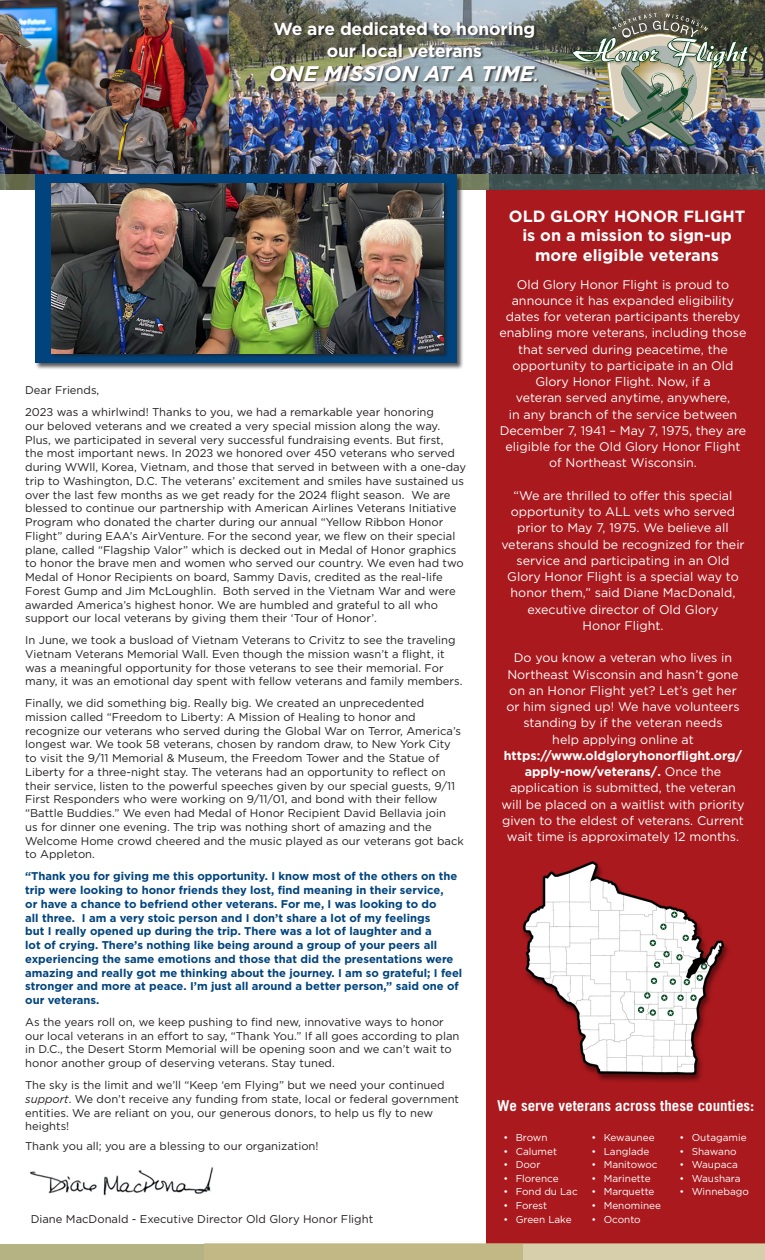
<style>
.page{position:relative;width:765px;height:1260px;background:#fff}
.page>*{position:absolute;margin:0;border:0;box-sizing:border-box;transform-origin:0 0}
.t1{font:italic 700 21.25px "Gotham";color:#fff}
.t2{font:700 17.5px/22.5px "Gotham";letter-spacing:-.01em;color:#fff;text-align:center}
.t3{font:700 16.25px/19.5px "Gotham";color:#fff;text-align:center}
.t4{font:700 15px "Trade Gothic";color:#fff}
.t5{font:12.5px/16.2px "Gotham";color:#fff;text-align:center}
.t6{font:11.25px/13.8px "Gotham";color:#231f20}
.t7{font:700 11.25px/13.8px "Gotham";color:#01447d}
.t8{font:10px "Gotham";color:#fff}
.s1{font-weight:400}
.s2{font-style:italic}
.s3{font-weight:700}
</style>
<div class="page">
<img style="left:31px;top:1167px;width:182px;height:29px">
<div style="left:487px;top:189px;width:278px;height:1055px;background:#aa191d"></div>
<img style="left:228px;top:0;width:537px;height:174px">
<div style="left:0;top:1244px;width:522px;height:16px;background:#b5b283"></div>
<svg style="left:204px;top:1244px;width:561px;height:16px;fill:#c1b886"></svg>
<img style="left:523px;top:861px;width:205px;height:221px">
<img style="left:0;top:0;width:228px;height:174px">
<img style="left:572px;top:13px;width:176px;height:135px">
<div style="left:271px;top:21px;width:268px;height:63px;background:#231f20;opacity:.75"></div>
<svg style="left:489px;top:174px;width:276px;height:15px;background:#3f5352"></svg>
<svg style="left:0;top:174px;width:489px;height:15px"></svg>
<div style="left:35px;top:174px;width:429px;height:196px;background:#231f20;opacity:.75"></div>
<div style="left:35px;top:174px;width:421px;height:188px;background:#01447d"></div>
<div style="left:50px;top:182px;width:399px;height:177px;background:#231f20;opacity:.75"></div>
<img style="left:51px;top:183px;width:392px;height:170px">
<p class="t2" style="left:273px;top:17px;width:264px">We are dedicated to honoring our local veterans</p>
<p class="t1" style="left:269px;top:59px;width:272px">ONE MISSION AT A TIME<span class="s1">.</span></p>
<p class="t6" style="left:25px;top:383px;width:76px">Dear Friends,</p>
<p class="t6" style="left:25px;top:405px;width:443px">2023 was a whirlwind! Thanks to you, we had a remarkable year honoring<br>our beloved veterans and we created a very special mission along the way.<br>Plus, we participated in several very successful fundraising events. But first,<br>the most important news. In 2023 we honored over 450 veterans who served during WWll, Korea, Vietnam, and those that served in between with a one-day trip to Washington, D.C. The veterans’ excitement and smiles have sustained us over the last few months as we get ready for the 2024 flight season. We are blessed to continue our partnership with American Airlines Veterans Initiative Program who donated the charter during our annual “Yellow Ribbon Honor Flight” during EAA’s AirVenture. For the second year, we flew on their special plane, called “Flagship Valor” which is decked out in Medal of Honor graphics to honor the brave men and women who served our country. We even had two Medal of Honor Recipients on board, Sammy Davis, credited as the real-life Forest Gump and Jim McLoughlin. Both served in the Vietnam War and were awarded America’s highest honor. We are humbled and grateful to all who support our local veterans by giving them their ‘Tour of Honor’.</p>
<p class="t6" style="left:25px;top:633px;width:439px">In June, we took a busload of Vietnam Veterans to Crivitz to see the traveling Vietnam Veterans Memorial Wall. Even though the mission wasn’t a flight, it was a meaningful opportunity for those veterans to see their memorial. For many, it was an emotional day spent with fellow veterans and family members.</p>
<p class="t6" style="left:25px;top:696px;width:440px">Finally, we did something big. Really big. We created an unprecedented mission called “Freedom to Liberty: A Mission of Healing to honor and recognize our veterans who served during the Global War on Terror, America’s longest war. We took 58 veterans, chosen by random draw, to New York City to visit the 9/11 Memorial &amp; Museum, the Freedom Tower and the Statue of Liberty for a three-night stay. The veterans had an opportunity to reflect on their service, listen to the powerful speeches given by our special guests, 9/11<br>First Responders who were working on 9/11/01, and bond with their fellow “Battle Buddies.” We even had Medal of Honor Recipient David Bellavia join<br>us for dinner one evening. The trip was nothing short of amazing and the Welcome Home crowd cheered and the music played as our veterans got back to Appleton.</p>
<p class="t7" style="left:25px;top:869px;width:439px">“Thank you for giving me this opportunity. I know most of the others on the trip were looking to honor friends they lost, find meaning in their service,<br>or have a chance to befriend other veterans. For me, I was looking to do<br>all three. I am a very stoic person and I don’t share a lot of my feelings<br>but I really opened up during the trip. There was a lot of laughter and a<br>lot of crying. There’s nothing like being around a group of your peers all experiencing the same emotions and those that did the presentations were amazing and really got me thinking about the journey. I am so grateful; I feel stronger and more at peace. I’m just all around a better person,” said one of our veterans.</p>
<p class="t6" style="left:25px;top:1015px;width:436px">As the years roll on, we keep pushing to find new, innovative ways to honor our local veterans in an effort to say, “Thank You.” If all goes according to plan in D.C., the Desert Storm Memorial will be opening soon and we can’t wait to honor another group of deserving veterans. Stay tuned.</p>
<p class="t6" style="left:25px;top:1078px;width:435px">The sky is the limit and we’ll “Keep ‘em Flying” but we need your continued <span class="s2">support</span>. We don’t receive any funding from state, local or federal government entities. We are reliant on you, our generous donors, to help us fly to new heights!</p>
<p class="t6" style="left:25px;top:1139px;width:295px">Thank you all; you are a blessing to our organization!</p>
<p class="t6" style="left:31px;top:1212px;width:344px">Diane MacDonald - Executive Director Old Glory Honor Flight</p>
<p class="t3" style="left:509px;top:206px;width:238px">OLD GLORY HONOR FLIGHT is on a mission to sign-up more eligible veterans</p>
<p class="t5" style="left:499px;top:276px;width:249px">Old Glory Honor Flight is proud to announce it has expanded eligibility dates for veteran participants thereby enabling more veterans, including those that served during peacetime, the opportunity to participate in an Old Glory Honor Flight. Now, if a<br>veteran served anytime, anywhere,<br>in any branch of the service between December 7, 1941 – May 7, 1975, they are eligible for the Old Glory Honor Flight of Northeast Wisconsin.</p>
<p class="t5" style="left:501px;top:487px;width:245px">“We are thrilled to offer this special opportunity to ALL vets who served prior to May 7, 1975. We believe all veterans should be recognized for their service and participating in an Old Glory Honor Flight is a special way to honor them,” said Diane MacDonald, executive director of Old Glory<br>Honor Flight.</p>
<p class="t5" style="left:501px;top:650px;width:245px">Do you know a veteran who lives in Northeast Wisconsin and hasn’t gone on an Honor Flight yet? Let’s get her or him signed up! We have volunteers standing by if the veteran needs<br>help applying online at <span class="s3">https://www.oldgloryhonorflight.org/ apply-now/veterans/.</span> Once the application is submitted, the veteran will be placed on a waitlist with priority given to the eldest of veterans. Current wait time is approximately 12 months.</p>
<p class="t4" style="left:497px;top:1096px;width:259px">We serve veterans across these counties:</p>
<p class="t8" style="left:503px;top:1131px;width:46px">• Brown</p>
<p class="t8" style="left:503px;top:1145px;width:55px">• Calumet</p>
<p class="t8" style="left:503px;top:1158px;width:38px">• Door</p>
<p class="t8" style="left:503px;top:1172px;width:57px">• Florence</p>
<p class="t8" style="left:503px;top:1186px;width:76px">• Fond du Lac</p>
<p class="t8" style="left:503px;top:1199px;width:45px">• Forest</p>
<p class="t8" style="left:503px;top:1213px;width:70px">• Green Lake</p>
<p class="t8" style="left:592px;top:1131px;width:65px">• Kewaunee</p>
<p class="t8" style="left:592px;top:1145px;width:59px">• Langlade</p>
<p class="t8" style="left:592px;top:1158px;width:68px">• Manitowoc</p>
<p class="t8" style="left:592px;top:1172px;width:61px">• Marinette</p>
<p class="t8" style="left:592px;top:1186px;width:65px">• Marquette</p>
<p class="t8" style="left:592px;top:1199px;width:71px">• Menominee</p>
<p class="t8" style="left:592px;top:1213px;width:51px">• Oconto</p>
<p class="t8" style="left:680px;top:1131px;width:69px">• Outagamie</p>
<p class="t8" style="left:680px;top:1145px;width:59px">• Shawano</p>
<p class="t8" style="left:680px;top:1158px;width:60px">• Waupaca</p>
<p class="t8" style="left:680px;top:1172px;width:63px">• Waushara</p>
<p class="t8" style="left:680px;top:1186px;width:71px">• Winnebago</p>
</div>
